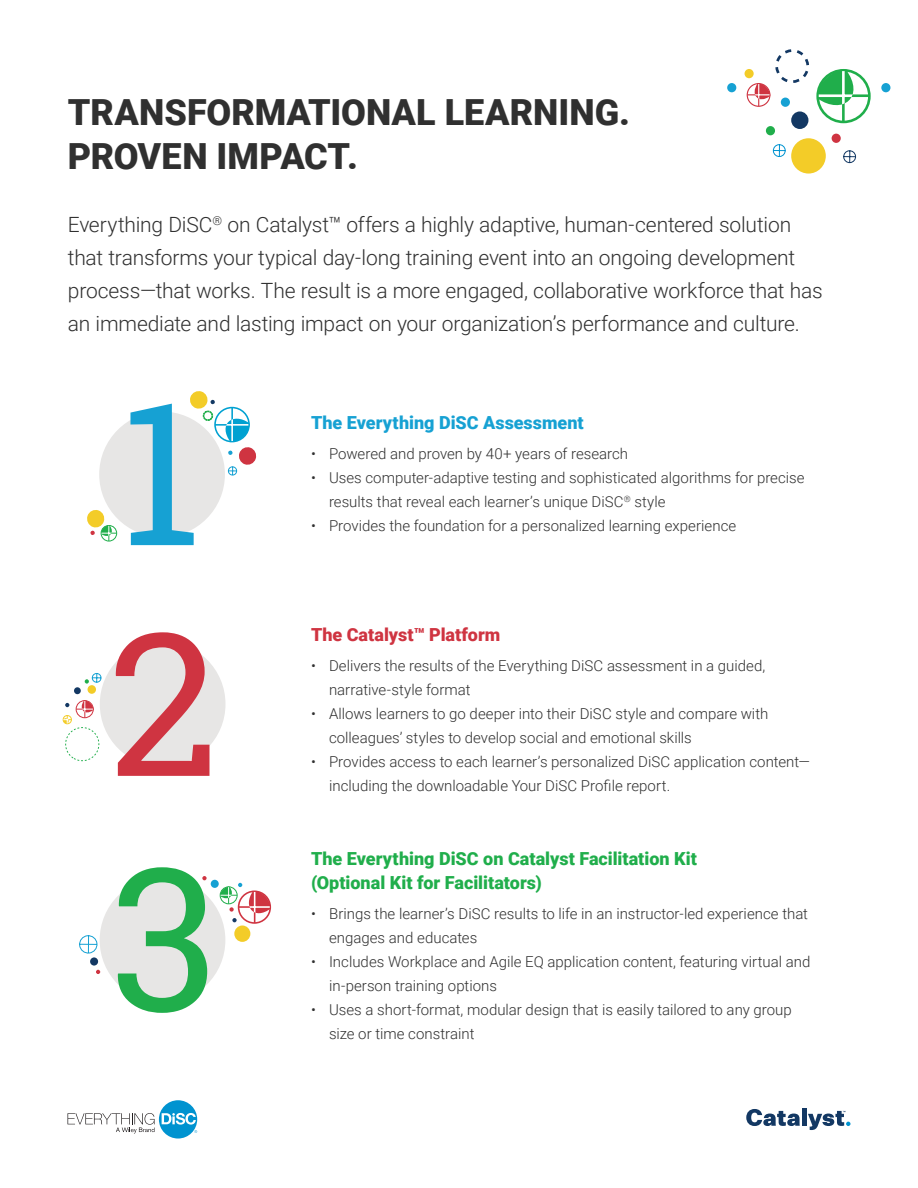
<style>
.page{position:relative;width:918px;height:1188px;background:#fff}
.page>*{position:absolute;margin:0;border:0;box-sizing:border-box;transform-origin:0 0}
.t1{font:900 36px/43.2px "Roboto";color:#303030}
.t2{font:300 21px/33px "Roboto";letter-spacing:-.01em;color:#303030}
.t3{font:900 18px "Roboto";color:#20ae4b}
.t4{font:900 18px "Roboto";color:#16a1d3}
.t5{font:900 18px "Roboto";color:#cf3441}
.t6{font:300 15px "Roboto";color:#303030}
</style>
<div class="page">
<svg style="left:746px;top:1109px;width:54px;height:17px"></svg>
<hr style="left:802px;top:1109px;width:4px;height:17px;background:#133863">
<svg style="left:808px;top:1111px;width:42px;height:19px"></svg>
<svg style="left:68px;top:1100px;width:129px;height:39px"></svg>
<div style="left:99px;top:412px;width:126px;height:125px;background:#e7e6e5;border-radius:50%"></div>
<svg style="left:87px;top:510px;width:30px;height:31px"></svg>
<svg style="left:130px;top:391px;width:127px;height:154px"></svg>
<div style="left:100px;top:877px;width:125px;height:126px;background:#e7e6e5;border-radius:50%"></div>
<svg style="left:79px;top:935px;width:19px;height:19px"></svg>
<div style="left:238px;top:890px;width:33px;height:34px;border:2px solid #cf3441;border-radius:50%"></div>
<hr style="left:254px;top:891px;width:1px;height:32px;background:#cf3441">
<div style="left:234px;top:926px;width:16px;height:16px;background:#f3cc28;border-radius:50%"></div>
<svg style="left:118px;top:867px;width:89px;height:146px"></svg>
<svg style="left:96px;top:970px;width:4px;height:4px"></svg>
<svg style="left:220px;top:883px;width:51px;height:39px"></svg>
<div style="left:211px;top:880px;width:8px;height:8px;background:#16a1d3;border-radius:50%"></div>
<div style="left:90px;top:957px;width:8px;height:9px;background:#133863;border-radius:50%"></div>
<div style="left:100px;top:641px;width:126px;height:126px;background:#e7e6e5;border-radius:50%"></div>
<svg style="left:116px;top:632px;width:93px;height:144px"></svg>
<div style="left:88px;top:685px;width:8px;height:9px;background:#f3cc28;border-radius:50%"></div>
<div style="left:74px;top:687px;width:7px;height:7px;background:#133863;border-radius:50%"></div>
<svg style="left:85px;top:673px;width:16px;height:11px"></svg>
<svg style="left:63px;top:700px;width:36px;height:61px"></svg>
<div style="left:816px;top:69px;width:55px;height:54px;border:3px solid #20ae4b;border-radius:50%"></div>
<hr style="left:842px;top:70px;width:3px;height:52px;background:#20ae4b">
<hr style="left:817px;top:94px;width:52px;height:3px;background:#20ae4b">
<div style="left:791px;top:138px;width:35px;height:36px;background:#f3cc28;border-radius:50%"></div>
<div style="left:766px;top:126px;width:9px;height:9px;background:#20ae4b;border-radius:50%"></div>
<div style="left:745px;top:69px;width:9px;height:9px;background:#f3cc28;border-radius:50%"></div>
<div style="left:881px;top:83px;width:9px;height:9px;background:#16a1d3;border-radius:50%"></div>
<div style="left:727px;top:83px;width:9px;height:9px;background:#16a1d3;border-radius:50%"></div>
<div style="left:832px;top:134px;width:9px;height:9px;background:#cf3441;border-radius:50%"></div>
<div style="left:791px;top:111px;width:17px;height:18px;background:#133863;border-radius:50%"></div>
<svg style="left:773px;top:144px;width:13px;height:13px"></svg>
<svg style="left:843px;top:150px;width:13px;height:13px"></svg>
<svg style="left:747px;top:49px;width:119px;height:67px"></svg>
<p class="t1" style="left:68px;top:90px;width:564px">TRANSFORMATIONAL LEARNING.<br>PROVEN IMPACT.</p>
<p class="t2" style="left:68px;top:207px;width:756px">Everything DiSC<sup>®</sup> on Catalyst™ offers a highly adaptive, human-centered solution that transforms your typical day-long training event into an ongoing development process—that works. The result is a more engaged, collaborative workforce that has an immediate and lasting impact on your organization’s performance and culture.</p>
<p class="t4" style="left:311px;top:410px;width:274px">The Everything DiSC Assessment</p>
<p class="t6" style="left:311px;top:443px;width:319px">• Powered and proven by 40+ years of research</p>
<p class="t6" style="left:311px;top:467px;width:495px">• Uses computer-adaptive testing and sophisticated algorithms for precise</p>
<p class="t6" style="left:329px;top:491px;width:338px">results that reveal each learner’s unique DiSC<sup>®</sup> style</p>
<p class="t6" style="left:311px;top:515px;width:427px">• Provides the foundation for a personalized learning experience</p>
<p class="t5" style="left:311px;top:622px;width:191px">The Catalyst™ Platform</p>
<p class="t6" style="left:311px;top:655px;width:456px">• Delivers the results of the Everything DiSC assessment in a guided,</p>
<p class="t6" style="left:329px;top:679px;width:143px">narrative-style format</p>
<p class="t6" style="left:311px;top:703px;width:459px">• Allows learners to go deeper into their DiSC style and compare with</p>
<p class="t6" style="left:329px;top:727px;width:364px">colleagues’ styles to develop social and emotional skills</p>
<p class="t6" style="left:311px;top:751px;width:501px">• Provides access to each learner’s personalized DiSC application content—</p>
<p class="t6" style="left:329px;top:775px;width:343px">including the downloadable Your DiSC Profile report.</p>
<p class="t3" style="left:311px;top:846px;width:387px">The Everything DiSC on Catalyst Facilitation Kit</p>
<p class="t3" style="left:311px;top:870px;width:232px">(Optional Kit for Facilitators)</p>
<p class="t6" style="left:311px;top:903px;width:499px">• Brings the learner’s DiSC results to life in an instructor-led experience that</p>
<p class="t6" style="left:329px;top:927px;width:150px">engages and educates</p>
<p class="t6" style="left:311px;top:951px;width:501px">• Includes Workplace and Agile EQ application content, featuring virtual and</p>
<p class="t6" style="left:329px;top:975px;width:169px">in-person training options</p>
<p class="t6" style="left:311px;top:999px;width:482px">• Uses a short-format, modular design that is easily tailored to any group</p>
<p class="t6" style="left:329px;top:1023px;width:147px">size or time constraint</p>
</div>
